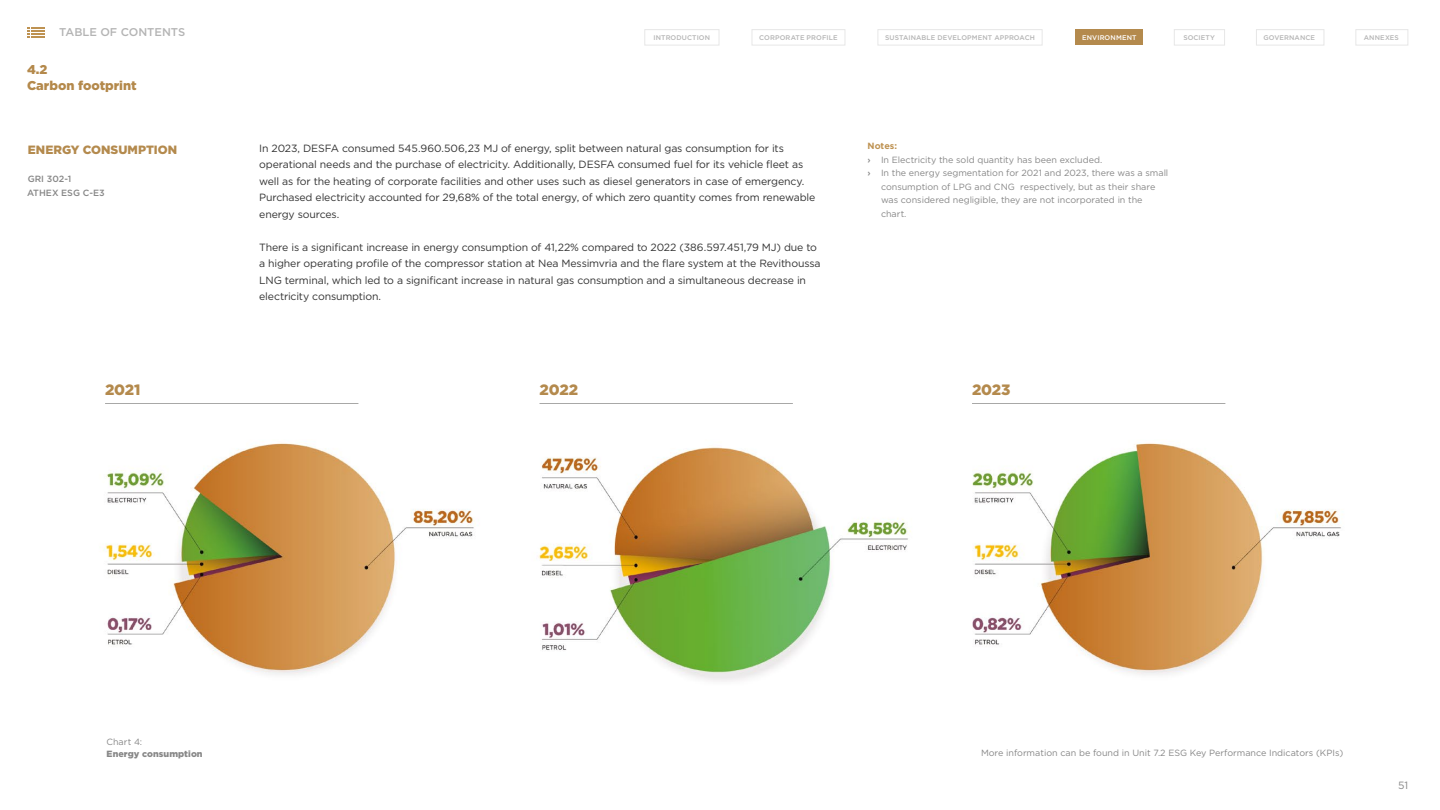
<style>
.page{position:relative;width:1440px;height:810px;background:#fff}
.page>*{position:absolute;margin:0;border:0;box-sizing:border-box;transform-origin:0 0}
.t1{font:900 15px "Gotham Greek";letter-spacing:-.01em;color:#b48a4d}
.t2{font:900 12.75px/15.8px "Gotham Greek";color:#b4894b}
.t3{font:900 12px "Gotham Greek";color:#b48a4d}
.t4{font:500 11.25px "Gotham Greek";color:#b4b4b4}
.t5{font:10.5px/16.5px "Gotham Greek";letter-spacing:-.015em;color:#333}
.t6{font:10.5px "Gotham Greek";color:#878787}
.t7{font:9px "Gotham Greek";color:#878787}
.t8{font:500 9px "Gotham Greek";color:#878787}
.t9{font:900 9px "Gotham Greek";letter-spacing:.01em;color:#878787}
.t10{font:700 9px "Gotham Greek";color:#be9251}
.t11{font:500 6.75px "Gotham Greek";letter-spacing:.015em;color:#b4b4b4}
.t12{font:500 6.75px "Gotham Greek";letter-spacing:.02em;color:#fff}
.s1{font-weight:500}
</style>
<div class="page">
<img style="left:100px;top:442px;width:1241px;height:240px">
<svg style="left:27px;top:27px;width:18px;height:11px"></svg>
<hr style="left:105px;top:403px;width:253px;height:1px;background:#a8a8a7">
<div style="left:644px;top:29px;width:75px;height:16px;background:#fff;border:1px solid #e7e7e7"></div>
<div style="left:878px;top:29px;width:165px;height:16px;background:#fff;border:1px solid #e7e7e7"></div>
<div style="left:1075px;top:30px;width:68px;height:15px;background:#b48a4d"></div>
<div style="left:1256px;top:29px;width:68px;height:16px;background:#fff;border:1px solid #e7e7e7"></div>
<div style="left:1355px;top:29px;width:53px;height:16px;background:#fff;border:1px solid #e7e7e7"></div>
<div style="left:1174px;top:29px;width:51px;height:16px;background:#fff;border:1px solid #e7e7e7"></div>
<div style="left:752px;top:29px;width:93px;height:16px;background:#fff;border:1px solid #e7e7e7"></div>
<hr style="left:540px;top:403px;width:253px;height:1px;background:#a8a8a7">
<hr style="left:972px;top:403px;width:253px;height:1px;background:#a8a8a7">
<p class="t4" style="left:59px;top:26px;width:128px">TABLE OF CONTENTS</p>
<p class="t2" style="left:27px;top:61px;width:111px">4.2<br>Carbon footprint</p>
<p class="t3" style="left:28px;top:143px;width:151px">ENERGY CONSUMPTION</p>
<p class="t8" style="left:28px;top:174px;width:45px">GRI 302-1</p>
<p class="t8" style="left:27px;top:188px;width:79px">ATHEX ESG C-E3</p>
<h1 class="t1" style="left:105px;top:381px;width:37px">2021</h1>
<p class="t11" style="left:654px;top:34px;width:58px">INTRODUCTION</p>
<p class="t11" style="left:759px;top:34px;width:80px">CORPORATE PROFILE</p>
<p class="t11" style="left:885px;top:34px;width:151px">SUSTAINABLE DEVELOPMENT APPROACH</p>
<p class="t12" style="left:1082px;top:34px;width:56px">ENVIRONMENT</p>
<p class="t11" style="left:1183px;top:34px;width:33px">SOCIETY</p>
<p class="t11" style="left:1263px;top:34px;width:53px">GOVERNANCE</p>
<p class="t11" style="left:1364px;top:34px;width:37px">ANNEXES</p>
<p class="t5" style="left:259px;top:140px;width:558px">In 2023, DESFA consumed 545.960.506,23 MJ of energy, split between natural gas consumption for its operational needs and the purchase of electricity. Additionally, DESFA consumed fuel for its vehicle fleet as well as for the heating of corporate facilities and other uses such as diesel generators in case of emergency.<br>Purchased electricity accounted for 29,68% of the total energy, of which zero quantity comes from renewable energy sources.</p>
<p class="t5" style="left:259px;top:239px;width:563px">There is a significant increase in energy consumption of 41,22% compared to 2022 (386.597.451,79 MJ) due to a higher operating profile of the compressor station at Nea Messimvria and the flare system at the Revithoussa LNG terminal, which led to a significant increase in natural gas consumption and a simultaneous decrease in electricity consumption.</p>
<p class="t10" style="left:868px;top:141px;width:31px">Notes:</p>
<p class="t7" style="left:868px;top:154px;width:236px"><span class="s1">›</span> In Electricity the sold quantity has been excluded.</p>
<p class="t7" style="left:868px;top:168px;width:302px"><span class="s1">›</span> In the energy segmentation for 2021 and 2023, there was a small</p>
<p class="t7" style="left:881px;top:181px;width:276px">consumption of LPG and CNG respectively, but as their share</p>
<p class="t7" style="left:881px;top:195px;width:263px">was considered negligible, they are not incorporated in the</p>
<p class="t7" style="left:881px;top:208px;width:27px">chart.</p>
<h1 class="t1" style="left:540px;top:381px;width:40px">2022</h1>
<h1 class="t1" style="left:972px;top:381px;width:40px">2023</h1>
<p class="t7" style="left:106px;top:737px;width:37px">Chart 4:</p>
<p class="t9" style="left:106px;top:749px;width:98px">Energy consumption</p>
<p class="t7" style="left:981px;top:747px;width:364px">More information can be found in Unit 7.2 ESG Key Performance Indicators (KPIs)</p>
<p class="t6" style="left:1398px;top:779px;width:12px">51</p>
</div>
